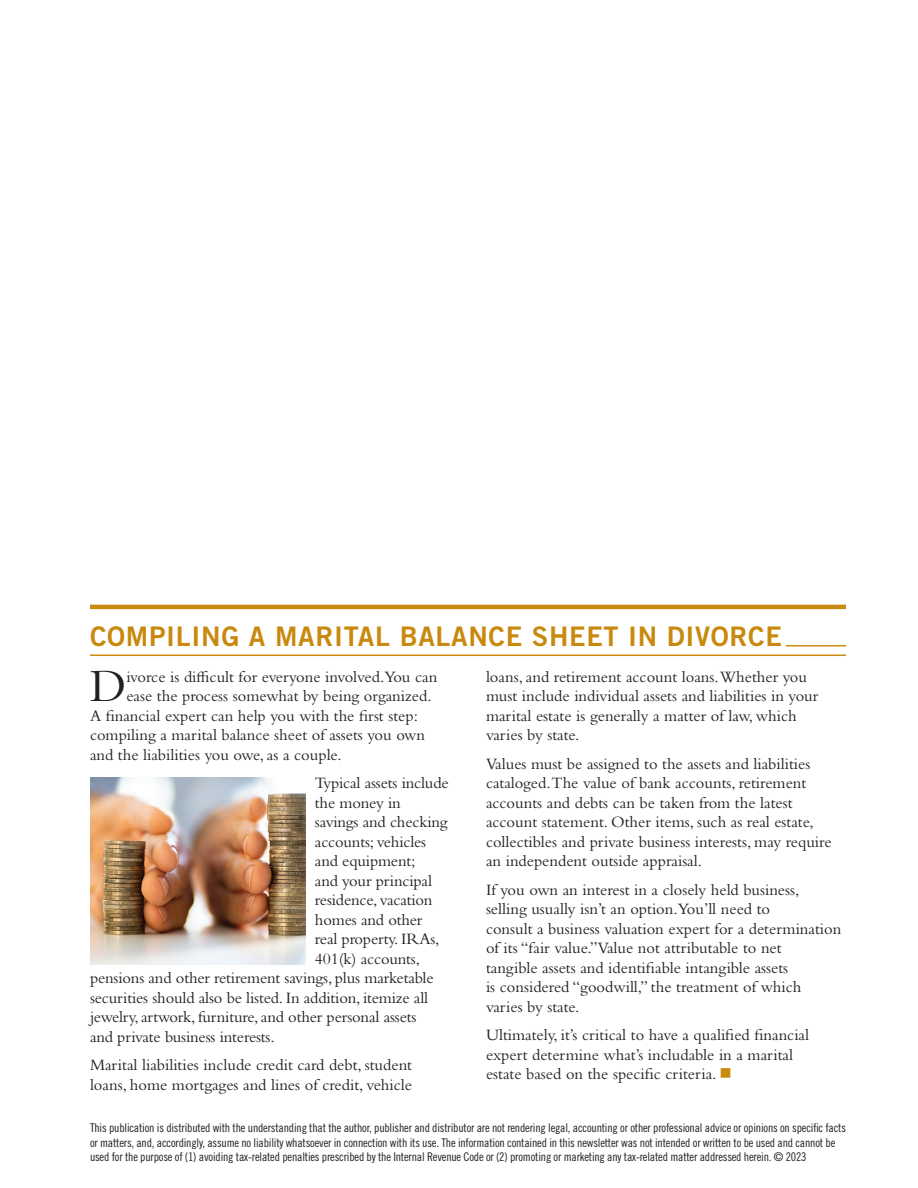
<style>
.page{position:relative;width:918px;height:1188px;background:#fff}
.page>*{position:absolute;margin:0;border:0;box-sizing:border-box;transform-origin:0 0}
.t1{font:47.85px "Bembo Std";color:#231f20}
.t2{font:27px "Trade Gothic LT Std Bd 2";letter-spacing:.025em;color:#c8890e}
.t3{font:16.5px/19.5px "Bembo Std";color:#231f20}
.t4{font:12px/14.4px "Trade Gothic LT Std Cn 18";letter-spacing:-.015em;color:#231f20}
.s1{color:#c8890e}
</style>
<div class="page">
<hr style="left:90px;top:605px;width:756px;height:4px;background:#c8890e">
<hr style="left:786px;top:645px;width:60px;height:2px;background:#c8890e">
<hr style="left:90px;top:655px;width:756px;height:1px;background:#c8890e">
<img style="left:90px;top:777px;width:216px;height:187px">
<h2 class="t2" style="left:90px;top:620px;width:693px">COMPILING A MARITAL BALANCE SHEET IN DIVORCE</h2>
<h1 class="t1" style="left:90px;top:658px;width:38px">D</h1>
<p class="t3" style="left:126px;top:666px;width:312px">ivorce is difficult for everyone involved.You can</p>
<p class="t3" style="left:126px;top:686px;width:307px">ease the process somewhat by being organized.</p>
<p class="t3" style="left:90px;top:705px;width:329px">A financial expert can help you with the first step:</p>
<p class="t3" style="left:90px;top:725px;width:337px">compiling a marital balance sheet of assets you own</p>
<p class="t3" style="left:90px;top:744px;width:253px">and the liabilities you owe, as a couple.</p>
<p class="t3" style="left:315px;top:773px;width:135px">Typical assets include</p>
<p class="t3" style="left:315px;top:792px;width:87px">the money in</p>
<p class="t3" style="left:315px;top:812px;width:134px">savings and checking</p>
<p class="t3" style="left:315px;top:831px;width:113px">accounts; vehicles</p>
<p class="t3" style="left:315px;top:851px;width:102px">and equipment;</p>
<p class="t3" style="left:315px;top:870px;width:118px">and your principal</p>
<p class="t3" style="left:315px;top:890px;width:119px">residence, vacation</p>
<p class="t3" style="left:315px;top:909px;width:109px">homes and other</p>
<p class="t3" style="left:315px;top:929px;width:126px">real property. IRAs,</p>
<p class="t3" style="left:315px;top:948px;width:107px">401(k) accounts,</p>
<p class="t3" style="left:90px;top:968px;width:345px">pensions and other retirement savings, plus marketable</p>
<p class="t3" style="left:90px;top:987px;width:340px">securities should also be listed. In addition, itemize all</p>
<p class="t3" style="left:90px;top:1007px;width:328px">jewelry, artwork, furniture, and other personal assets</p>
<p class="t3" style="left:90px;top:1026px;width:186px">and private business interests.</p>
<p class="t3" style="left:90px;top:1055px;width:324px">Marital liabilities include credit card debt, student loans, home mortgages and lines of credit, vehicle</p>
<p class="t3" style="left:486px;top:666px;width:334px">loans, and retirement account loans.Whether you must include individual assets and liabilities in your marital estate is generally a matter of law, which varies by state.</p>
<p class="t3" style="left:486px;top:753px;width:347px">Values must be assigned to the assets and liabilities cataloged.The value of bank accounts, retirement accounts and debts can be taken from the latest account statement. Other items, such as real estate, collectibles and private business interests, may require an independent outside appraisal.</p>
<p class="t3" style="left:486px;top:879px;width:357px">If you own an interest in a closely held business, selling usually isn’t an option.You’ll need to<br>consult a business valuation expert for a determination of its “fair value.” Value not attributable to net<br>tangible assets and identifiable intangible assets<br>is considered “goodwill,” the treatment of which varies by state.</p>
<p class="t3" style="left:486px;top:1025px;width:325px">Ultimately, it’s critical to have a qualified financial expert determine what’s includable in a marital estate based on the specific criteria. <span class="s1">■</span></p>
<p class="t4" style="left:90px;top:1121px;width:758px">This publication is distributed with the understanding that the author, publisher and distributor are not rendering legal, accounting or other professional advice or opinions on specific facts or matters, and, accordingly, assume no liability whatsoever in connection with its use. The information contained in this newsletter was not intended or written to be used and cannot be used for the purpose of (1) avoiding tax-related penalties prescribed by the Internal Revenue Code or (2) promoting or marketing any tax-related matter addressed herein. © 2023</p>
</div>
